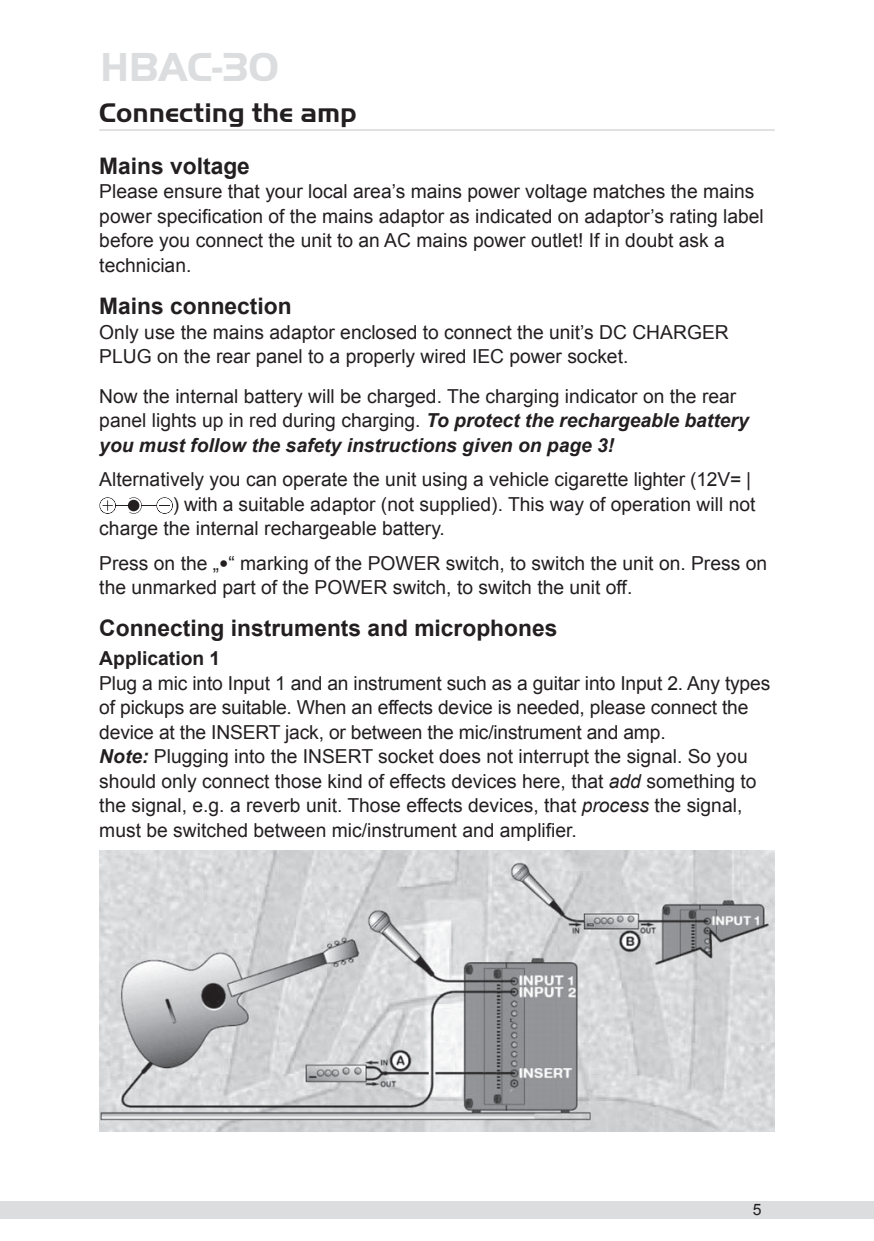
<style>
.page{position:relative;width:874px;height:1241px;background:#fff}
.page>*{position:absolute;margin:0;border:0;box-sizing:border-box;transform-origin:0 0}
.t1{font:700 42px "Handel Got D";letter-spacing:-.005em;color:#dcdddf}
.Kapitel_Überschrift{font:700 28px "Handel Got D";color:#231f20}
.Subhead{font:700 22.75px "Arial";color:#231f20}
.Body_Text{font:19.25px/24.5px "Arial";color:#231f20}
.Body_fett{font:700 19.25px "Arial";color:#231f20}
.t2{font:15.75px "Arial";color:#231f20}
.s1{font-weight:700;font-style:italic}
.s2{font-size:26.25px}
.s3{font-style:italic}
</style>
<div class="page">
<div style="left:0;top:1200px;width:873px;height:18px;background:#dcdddf"></div>
<hr style="left:99px;top:129px;width:675px;height:2px;background:#dcdddf">
<svg style="left:99px;top:497px;width:74px;height:16px"></svg>
<img style="left:99px;top:850px;width:675px;height:280px">
<h1 class="t1" style="left:100px;top:44px;width:180px">HBAC-30</h1>
<p class="Kapitel_Überschrift" style="left:99px;top:96px;width:259px">Connecting the amp</p>
<p class="Subhead" style="left:99px;top:151px;width:152px">Mains voltage</p>
<p class="Body_Text" style="left:99px;top:179px;width:665px">Please ensure that your local area’s mains power voltage matches the mains power specification of the mains adaptor as indicated on adaptor’s rating label before you connect the unit to an AC mains power outlet! If in doubt ask a technician.</p>
<p class="Subhead" style="left:99px;top:291px;width:194px">Mains connection</p>
<p class="Body_Text" style="left:99px;top:320px;width:630px">Only use the mains adaptor enclosed to connect the unit’s DC CHARGER<br>PLUG on the rear panel to a properly wired IEC power socket.</p>
<p class="Body_Text" style="left:99px;top:383px;width:650px">Now the internal battery will be charged. The charging indicator on the rear panel lights up in red during charging. <span class="s1">To protect the rechargeable battery you must follow the safety instructions given on page 3!</span></p>
<p class="Body_Text" style="left:99px;top:467px;width:653px">Alternatively you can operate the unit using a vehicle cigarette lighter (12V= |</p>
<p class="Body_Text" style="left:173px;top:491px;width:584px">) with a suitable adaptor (not supplied). This way of operation will not</p>
<p class="Body_Text" style="left:99px;top:516px;width:347px">charge the internal rechargeable battery.</p>
<p class="Body_Text" style="left:99px;top:550px;width:669px">Press on the „<span class="s2">•</span>“ marking of the POWER switch, to switch the unit on. Press on the unmarked part of the POWER switch, to switch the unit off.</p>
<p class="Subhead" style="left:99px;top:613px;width:459px">Connecting instruments and microphones</p>
<p class="Body_fett" style="left:99px;top:645px;width:122px">Application 1</p>
<p class="Body_Text" style="left:99px;top:671px;width:672px">Plug a mic into Input 1 and an instrument such as a guitar into Input 2. Any types of pickups are suitable. When an effects device is needed, please connect the device at the INSERT jack, or between the mic/instrument and amp.</p>
<p class="Body_Text" style="left:99px;top:744px;width:658px"><span class="s1">Note:</span> Plugging into the INSERT socket does not interrupt the signal. So you should only connect those kind of effects devices here, that <span class="s3">add</span> something to the signal, e.g. a reverb unit. Those effects devices, that <span class="s3">process</span> the signal, must be switched between mic/instrument and amplifier.</p>
<p class="t2" style="left:752px;top:1198px;width:10px">5</p>
</div>
